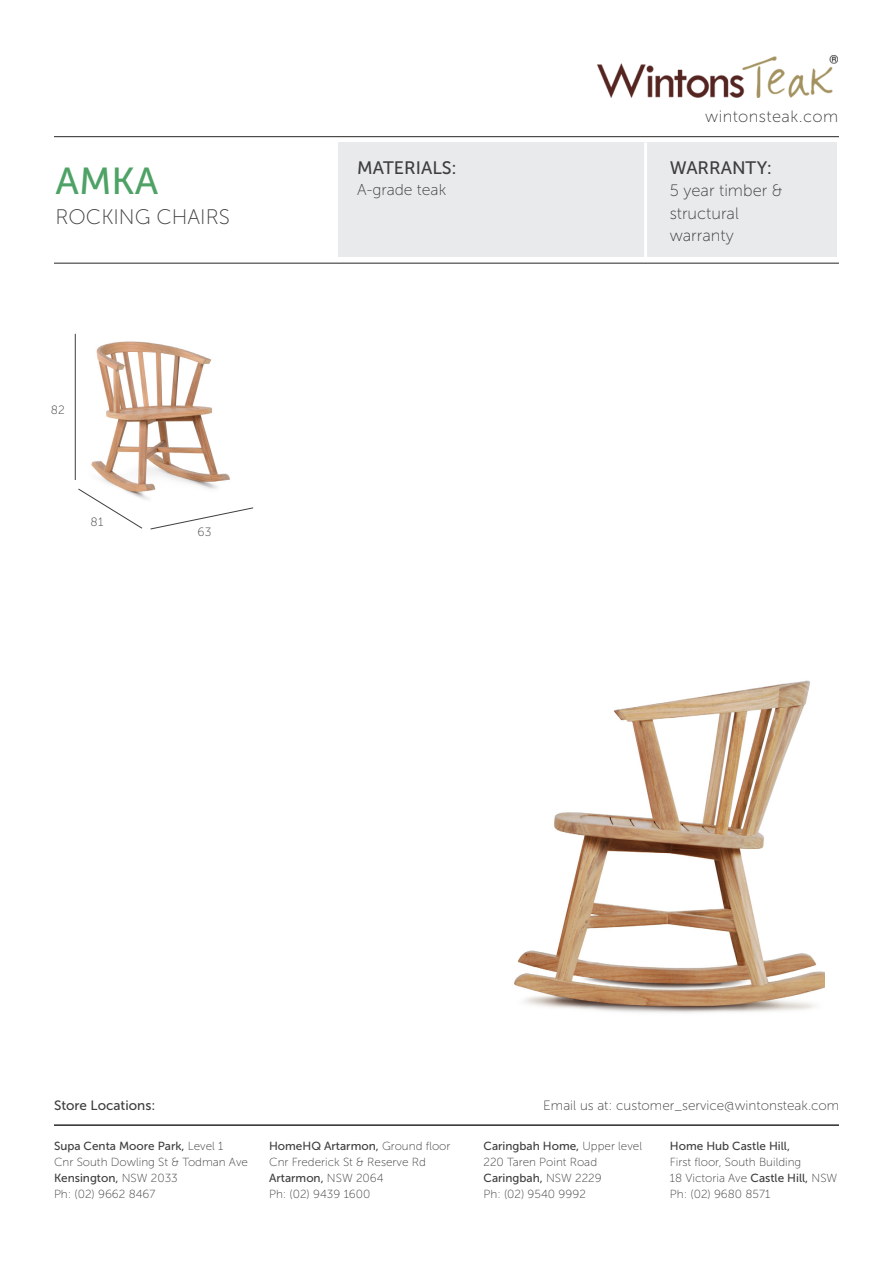
<style>
.page{position:relative;width:893px;height:1263px;background:#fff}
.page>*{position:absolute;margin:0;border:0;box-sizing:border-box;transform-origin:0 0}
.t1{font:37.5px "Museo Sans 500";color:#4ea266}
.t2{font:21px "Museo Sans 100";color:#3e3e3f}
.t3{font:18px "Museo Sans 500";color:#3e3e3f}
.t4{font:16.5px/22.5px "Museo Sans 100";color:#3e3e3f}
.t5{font:16.5px "Museo Sans 100";letter-spacing:.025em;color:#3e3e3f}
.t6{font:15.75px "Museo Sans 100";color:#3e3e3f}
.t7{font:13.5px "Museo Sans 100";color:#3e3e3f}
.t8{font:13.5px "Museo Sans 500";color:#3e3e3f}
.t9{font:12px "Museo Sans 100";color:#3e3e3f}
.t10{font:11.7px/15.9px "Museo Sans 100";color:#3e3e3f}
.t11{font:11.7px "Museo Sans 500";color:#3e3e3f}
.s1{font-family:"Museo Sans 100"}
.s2{font-family:"Museo Sans 500"}
</style>
<div class="page">
<div style="left:339px;top:142px;width:498px;height:115px;background:#e9eaeb"></div>
<hr style="left:644px;top:142px;width:3px;height:115px;background:#fff">
<img style="left:598px;top:56px;width:239px;height:42px">
<img style="left:74px;top:333px;width:156px;height:167px">
<hr style="left:75px;top:334px;width:1px;height:146px;background:#3e3e3f">
<svg style="left:78px;top:488px;width:65px;height:41px"></svg>
<svg style="left:150px;top:507px;width:104px;height:22px"></svg>
<img style="left:514px;top:680px;width:310px;height:333px">
<hr style="left:54px;top:136px;width:785px;height:1px;background:#3e3e3f">
<hr style="left:54px;top:263px;width:785px;height:1px;background:#3e3e3f">
<hr style="left:54px;top:1125px;width:785px;height:1px;background:#3e3e3f">
<p class="t1" style="left:56px;top:161px;width:104px">AMKA</p>
<p class="t2" style="left:56px;top:206px;width:176px">ROCKING CHAIRS</p>
<p class="t9" style="left:51px;top:403px;width:16px">82</p>
<p class="t9" style="left:91px;top:516px;width:14px">81</p>
<p class="t9" style="left:197px;top:526px;width:16px">63</p>
<p class="t3" style="left:357px;top:158px;width:101px">MATERIALS:</p>
<p class="t6" style="left:357px;top:181px;width:91px">A-grade teak</p>
<h3 class="t5" style="left:705px;top:107px;width:135px">wintonsteak.com</h3>
<p class="t3" style="left:670px;top:158px;width:104px">WARRANTY:</p>
<p class="t4" style="left:670px;top:180px;width:115px">5 year timber &amp; structural warranty</p>
<p class="t8" style="left:54px;top:1098px;width:103px">Store Locations:</p>
<p class="t7" style="left:543px;top:1098px;width:298px">Email us at: customer_service@wintonsteak.com</p>
<p class="t11" style="left:54px;top:1140px;width:171px">Supa Centa Moore Park, <span class="s1">Level 1</span></p>
<p class="t10" style="left:54px;top:1154px;width:195px">Cnr South Dowling St &amp; Todman Ave</p>
<p class="t11" style="left:54px;top:1172px;width:125px">Kensington, <span class="s1">NSW 2033</span></p>
<p class="t10" style="left:54px;top:1186px;width:103px">Ph: (02) 9662 8467</p>
<p class="t11" style="left:269px;top:1140px;width:183px">HomeHQ Artarmon, <span class="s1">Ground floor</span></p>
<p class="t10" style="left:269px;top:1154px;width:158px">Cnr Frederick St &amp; Reserve Rd</p>
<p class="t11" style="left:269px;top:1172px;width:116px">Artarmon, <span class="s1">NSW 2064</span></p>
<p class="t10" style="left:269px;top:1186px;width:103px">Ph: (02) 9439 1600</p>
<p class="t11" style="left:484px;top:1140px;width:160px">Caringbah Home, <span class="s1">Upper level</span></p>
<p class="t10" style="left:484px;top:1154px;width:115px">220 Taren Point Road</p>
<p class="t11" style="left:484px;top:1172px;width:120px">Caringbah, <span class="s1">NSW 2229</span></p>
<p class="t10" style="left:484px;top:1186px;width:104px">Ph: (02) 9540 9992</p>
<p class="t11" style="left:670px;top:1140px;width:122px">Home Hub Castle Hill,</p>
<p class="t10" style="left:670px;top:1154px;width:169px">First floor, South Building<br>18 Victoria Ave <span class="s2">Castle Hill,</span> NSW<br>Ph: (02) 9680 8571</p>
</div>
